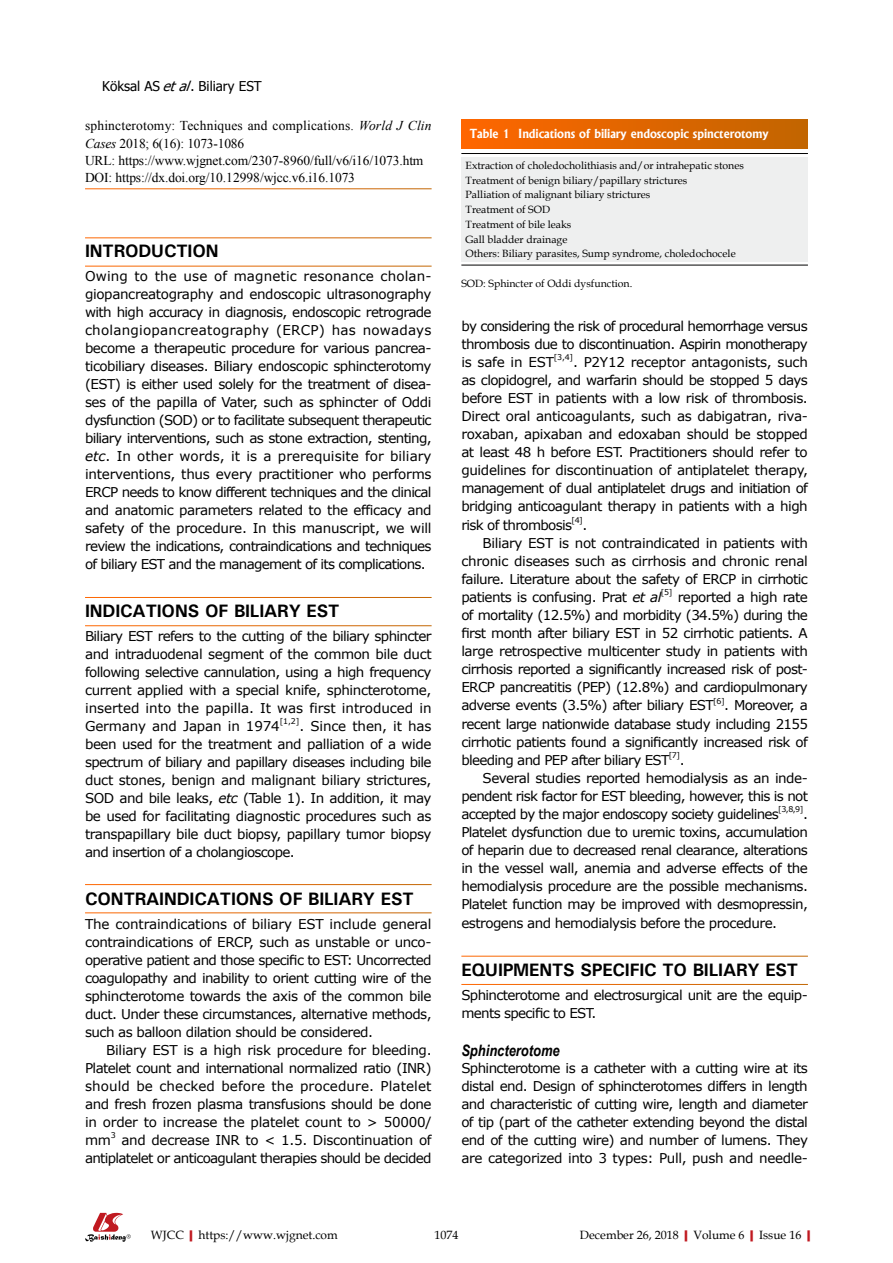
<style>
.page{position:relative;width:893px;height:1263px;background:#fff}
.page>*{position:absolute;margin:0;border:0;box-sizing:border-box;transform-origin:0 0}
.t1{font:700 18px "Univers";letter-spacing:-.01em;color:#000}
.t2{font:italic 700 15.75px "Arial Narrow";color:#000}
.t3{font:13.5px/18px "Verdana";letter-spacing:-.04em;color:#000;text-align:justify}
.t4{font:13.5px/17.2px "Times New Roman";letter-spacing:-.01em;color:#000}
.t5{font:13.5px "Verdana";letter-spacing:-.02em;color:#000}
.t6{font:13.5px "Verdana";letter-spacing:-.015em;color:#000}
.t7{font:13.5px "Verdana";letter-spacing:.005em;color:#000}
.t8{font:13.5px "Tahoma";color:#000}
.t9{font:12px "Book Antiqua";color:#000}
.t10{font:700 12px "Albertus";color:#fff}
.t11{font:10.5px/14.7px "Book Antiqua";color:#000}
.t12{font:7.8px "Verdana";color:#000}
.s1{font-style:italic}
.s2{font-weight:700;color:#c01920}
</style>
<div class="page">
<svg style="left:85px;top:1213px;width:46px;height:29px"></svg>
<div style="left:461px;top:119px;width:347px;height:30px;background:linear-gradient(to right,#f60,#c26500)"></div>
<div style="left:461px;top:157px;width:347px;height:105px;background:#eeefef"></div>
<hr style="left:461px;top:153px;width:347px;height:1px;background:#000">
<hr style="left:461px;top:265px;width:347px;height:1px;background:#000">
<p class="t8" style="left:102px;top:77px;width:161px">Köksal AS <span class="s1">etal</span>. Biliary EST</p>
<p class="t4" style="left:85px;top:117px;width:348px">sphincterotomy: Techniques and complications. <span class="s1">World J Clin Cases</span> 2018; 6(16): 1073-1086<br>URL: https://www.wjgnet.com/2307-8960/full/v6/i16/1073.htm DOI: https://dx.doi.org/10.12998/wjcc.v6.i16.1073</p>
<p class="t1" style="left:85px;top:240px;width:135px">INTRODUCTION</p>
<p class="t3" style="left:85px;top:267px;width:348px">Owing to the use of magnetic resonance cholan&shy;giopancreatography and endoscopic ultrasonography with high accuracy in diagnosis, endoscopic retrograde cholangiopancreatography (ERCP) has nowadays become a therapeutic procedure for various pancrea&shy;ticobiliary diseases. Biliary endoscopic sphinctero-tomy (EST) is either used solely for the treatment of disea&shy;ses of the papilla of Vater, such as sphincter of Oddi dysfunction (SOD) or to facilitate subsequent therapeutic biliary interventions, such as stone extraction, stenting, <span class="s1">etc</span>. In other words, it is a prerequisite for biliary interventions, thus every practitioner who performs ERCP needs to know different techniques and the clinical and anatomic parameters related to the efficacy and safety of the procedure. In this manuscript, we will review the indications, contraindications and techniques of biliary EST and the management of its complications.</p>
<p class="t1" style="left:85px;top:600px;width:256px">INDICATIONS OF BILIARY EST</p>
<p class="t3" style="left:85px;top:627px;width:348px">Biliary EST refers to the cutting of the biliary sphincter and intraduodenal segment of the common bile duct following selective cannulation, using a high frequency current applied with a special knife, sphincterotome, inserted into the papilla. It was first introduced in Germany and Japan in 1974</p>
<p class="t12" style="left:280px;top:716px;width:21px">[1,2]</p>
<p class="t3" style="left:85px;top:717px;width:348px;text-indent:214px">. Since then, it has been used for the treatment and palliation of a wide spectrum of biliary and papillary diseases including bile duct stones, benign and malignant biliary strictures, SOD and bile leaks, <span class="s1">etc</span> (Table 1). In addition, it may be used for facilitating diagnostic procedures such as transpapillary bile duct biopsy, papillary tumor biopsy and insertion of a cholangioscope.</p>
<p class="t1" style="left:85px;top:888px;width:330px">CONTRAINDICATIONS OF BILIARY EST</p>
<p class="t6" style="left:85px;top:915px;width:348px">The contraindications of biliary EST include general</p>
<p class="t3" style="left:85px;top:933px;width:348px">contraindications of ERCP, such as unstable or unco-</p>
<p class="t3" style="left:85px;top:951px;width:348px">operative patient and those specific to EST: Uncorrected</p>
<p class="t3" style="left:85px;top:969px;width:348px">coagulopathy and inability to orient cutting wire of the</p>
<p class="t3" style="left:85px;top:987px;width:348px">sphincterotome towards the axis of the common bile</p>
<p class="t3" style="left:85px;top:1005px;width:348px">duct. Under these circumstances, alternative methods,</p>
<p class="t3" style="left:85px;top:1023px;width:289px">such as balloon dilation should be considered.</p>
<p class="t3" style="left:106px;top:1041px;width:327px">Biliary EST is a high risk procedure for bleeding.</p>
<p class="t3" style="left:85px;top:1059px;width:348px">Platelet count and international normalized ratio (INR)</p>
<p class="t7" style="left:85px;top:1077px;width:348px">should be checked before the procedure. Platelet</p>
<p class="t3" style="left:85px;top:1095px;width:348px">and fresh frozen plasma transfusions should be done</p>
<p class="t5" style="left:85px;top:1113px;width:348px">in order to increase the platelet count to &gt; 50000/</p>
<p class="t3" style="left:85px;top:1131px;width:27px">mm</p>
<p class="t12" style="left:111px;top:1130px;width:7px">3</p>
<p class="t3" style="left:85px;top:1131px;width:348px;text-align:right">and decrease INR to &lt; 1.5. Discontinuation of antiplatelet or anticoagulant therapies should be decided</p>
<p class="t10" style="left:470px;top:126px;width:300px">Table 1 Indications of biliary endoscopic spincterotomy</p>
<p class="t11" style="left:466px;top:158px;width:280px">Extraction of choledocholithiasis and/or intrahepatic stones Treatment of benign biliary/papillary strictures<br>Palliation of malignant biliary strictures<br>Treatment of SOD<br>Treatment of bile leaks<br>Gall bladder drainage<br>Others: Biliary parasites, Sump syndrome, choledochocele</p>
<p class="t11" style="left:461px;top:275px;width:173px">SOD: Sphincter of Oddi dysfunction.</p>
<p class="t3" style="left:461px;top:317px;width:348px">by considering the risk of procedural hemorrhage versus thrombosis due to discontinuation. Aspirin monotherapy is safe in EST</p>
<p class="t12" style="left:554px;top:352px;width:21px">[3,4]</p>
<p class="t3" style="left:461px;top:353px;width:348px;text-indent:112px">. P2Y12 receptor antagonists, such as clopidogrel, and warfarin should be stopped 5 days before EST in patients with a low risk of thrombosis.<br>Direct oral anticoagulants, such as dabigatran, riva&shy;roxaban, apixaban and edoxaban should be stopped at least 48 h before EST. Practitioners should refer to guidelines for discontinuation of antiplatelet therapy, management of dual antiplatelet drugs and initiation of bridging anticoagulant therapy in patients with a high risk of thrombosis</p>
<p class="t12" style="left:571px;top:514px;width:13px">[4]</p>
<p class="t3" style="left:582px;top:515px;width:6px">.</p>
<p class="t3" style="left:483px;top:533px;width:327px">Biliary EST is not contraindicated in patients with</p>
<p class="t5" style="left:461px;top:551px;width:348px">chronic diseases such as cirrhosis and chronic renal</p>
<p class="t3" style="left:461px;top:570px;width:348px">failure. Literature about the safety of ERCP in cirrhotic</p>
<p class="t3" style="left:461px;top:588px;width:202px">patients is confusing. Prat <span class="s1">et al</span></p>
<p class="t12" style="left:661px;top:587px;width:13px">[5]</p>
<p class="t3" style="left:461px;top:588px;width:348px;text-indent:216px">reported a high rate of mortality (12.5%) and morbidity (34.5%) during the first month after biliary EST in 52 cirrhotic patients. A large retrospective multicenter study in patients with cirrhosis reported a significantly increased risk of post-ERCP pancreatitis (PEP) (12.8%) and cardiopulmonary adverse events (3.5%) after biliary EST</p>
<p class="t12" style="left:713px;top:695px;width:13px">[6]</p>
<p class="t3" style="left:461px;top:696px;width:348px;text-indent:263px">. Moreover, a recent large nationwide database study including 2155 cirrhotic patients found a significantly increased risk of bleeding and PEP after biliary EST</p>
<p class="t12" style="left:669px;top:750px;width:13px">[7]</p>
<p class="t3" style="left:680px;top:751px;width:6px">.</p>
<p class="t3" style="left:483px;top:769px;width:327px">Several studies reported hemodialysis as an inde-</p>
<p class="t3" style="left:461px;top:787px;width:348px">pendent risk factor for EST bleeding, however, this is not</p>
<p class="t3" style="left:461px;top:805px;width:319px">accepted by the major endoscopy society guidelines</p>
<p class="t12" style="left:778px;top:804px;width:27px">[3,8,9]</p>
<p class="t3" style="left:461px;top:805px;width:348px;text-indent:342px">.<br>Platelet dysfunction due to uremic toxins, accumulation of heparin due to decreased renal clearance, alterations in the vessel wall, anemia and adverse effects of the hemodialysis procedure are the possible mechanisms.<br>Platelet function may be improved with desmopressin, estrogens and hemodialysis before the procedure.</p>
<p class="t1" style="left:461px;top:958px;width:338px">EQUIPMENTS SPECIFIC TO BILIARY EST</p>
<p class="t3" style="left:461px;top:985px;width:348px">Sphincterotome and electrosurgical unit are the equip&shy;ments specific to EST.</p>
<p class="t2" style="left:461px;top:1039px;width:100px">Sphincterotome</p>
<p class="t3" style="left:461px;top:1059px;width:348px">Sphincterotome is a catheter with a cutting wire at its distal end. Design of sphincterotomes differs in length and characteristic of cutting wire, length and diameter of tip (part of the catheter extending beyond the distal end of the cutting wire) and number of lumens. They are categorized into 3 types: Pull, push and needle-</p>
<p class="t9" style="left:151px;top:1226px;width:188px">WJCC<span class="s2">|</span>https://www.wjgnet.com</p>
<p class="t9" style="left:434px;top:1226px;width:25px">1074</p>
<p class="t9" style="left:580px;top:1226px;width:237px">December 26, 2018<span class="s2">|</span>Volume 6<span class="s2">|</span>Issue 16<span class="s2">|</span></p>
</div>
